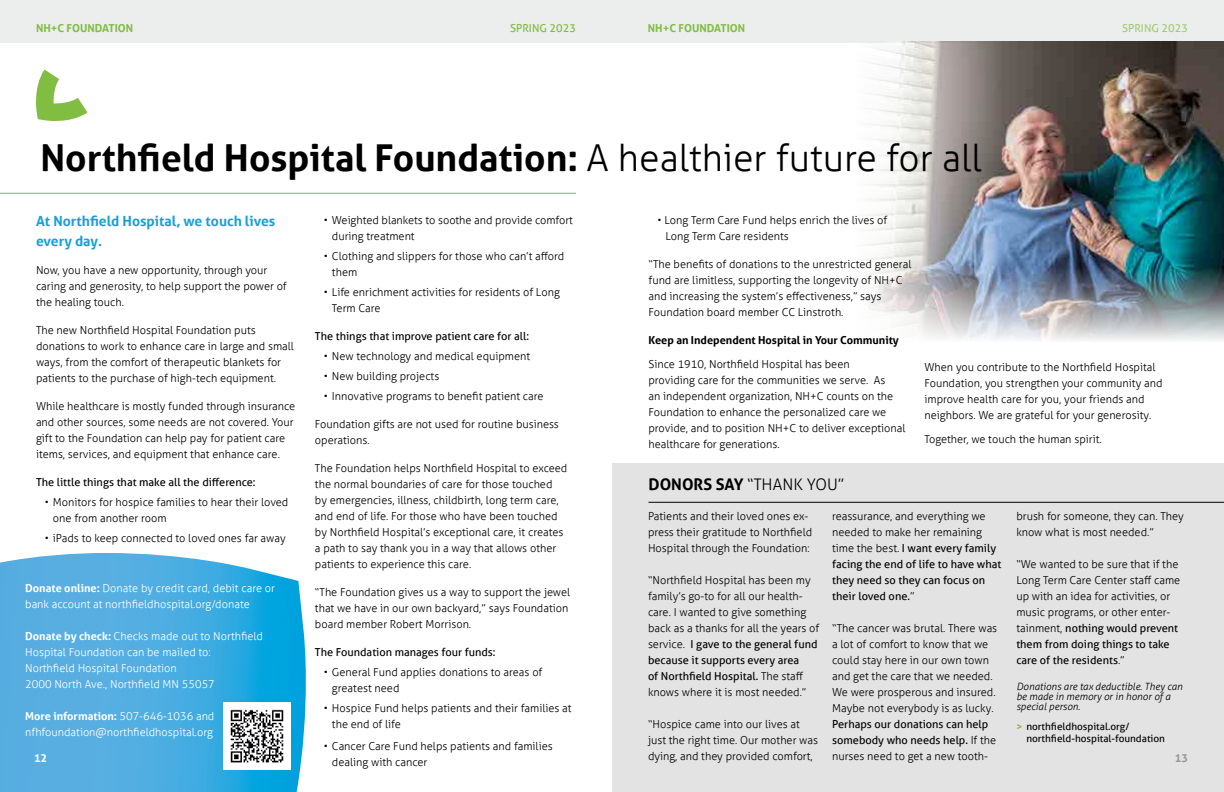
<style>
.page{position:relative;width:1224px;height:792px;background:#fff}
.page>*{position:absolute;margin:0;border:0;box-sizing:border-box;transform-origin:0 0}
.t1{font:700 37.1px "Aller";color:#000}
.t2{font:300 16px "Aller";color:#000}
.t3{font:700 14px/20px "Aller";color:#16a0db}
.t4{font:300 11px/16px "Aller";color:#000}
.t5{font:11px/16px "Aller";color:#000}
.t6{font:300 11px/16px "Aller";color:#fff}
.t7{font:700 11px "Aller";color:#000}
.t8{font:700 11px "Aller";color:#81bd41}
.t9{font:11px "Aller";color:#81bd41}
.t10{font:700 11px "Aller";color:#fff}
.t11{font:700 11px "Aller";color:#989898}
.t12{font:italic 300 10px/10px "Aller";color:#000}
.t13{font:10px/12px "Aller";color:#000}
.s1{font-weight:300}
.s2{font-weight:700}
.s3{font-weight:400}
.s4{font-weight:700;color:#81bd41}
</style>
<div class="page">
<div style="left:612px;top:464px;width:612px;height:328px;background:#e3e3e3"></div>
<svg style="left:0;top:553px;width:306px;height:239px;background:#4baee1"></svg>
<div style="left:0;top:0;width:1224px;height:42px;background:#eceded"></div>
<hr style="left:0;top:193px;width:576px;height:1px;background:#82bd41">
<svg style="left:36px;top:70px;width:51px;height:51px"></svg>
<img style="left:224px;top:702px;width:67px;height:67px">
<hr style="left:648px;top:502px;width:576px;height:1px;background:#000">
<img style="left:855px;top:41px;width:369px;height:226px">
<img style="left:868px;top:267px;width:356px;height:73px">
<p class="t8" style="left:36px;top:21px;width:99px">NH+C FOUNDATION</p>
<p class="t9" style="left:510px;top:22px;width:67px">SPRING 2023</p>
<p class="t8" style="left:648px;top:21px;width:99px">NH+C FOUNDATION</p>
<p class="t9" style="left:1122px;top:22px;width:67px">SPRING 2023</p>
<h1 class="t1" style="left:40px;top:135px;width:943px">Northfield Hospital Foundation: <span class="s1">A healthier future for all</span></h1>
<p class="t4" style="left:665px;top:212px;width:223px;text-indent:-8px">• Long Term Care Fund helps enrich the lives of<br>Long Term Care residents</p>
<p class="t4" style="left:648px;top:256px;width:264px">“The benefits of donations to the unrestricted general fund are limitless, supporting the longevity of NH+C and increasing the system’s effectiveness,” says Foundation board member CC Linstroth.</p>
<p class="t7" style="left:648px;top:333px;width:252px">Keep an Independent Hospital in Your Community</p>
<p class="t4" style="left:648px;top:356px;width:259px">Since 1910, Northfield Hospital has been<br>providing care for the communities we serve. As<br>an independent organization, NH+C counts on the Foundation to enhance the personalized care we provide, and to position NH+C to deliver exceptional healthcare for generations.</p>
<p class="t4" style="left:924px;top:359px;width:239px">When you contribute to the Northfield Hospital Foundation, you strengthen your community and improve health care for you, your friends and neighbors. We are grateful for your generosity.</p>
<p class="t3" style="left:36px;top:211px;width:241px">At Northfield Hospital, we touch lives every day.</p>
<p class="t4" style="left:36px;top:262px;width:252px">Now, you have a new opportunity, through your caring and generosity, to help support the power of the healing touch.</p>
<p class="t4" style="left:36px;top:322px;width:260px">The new Northfield Hospital Foundation puts donations to work to enhance care in large and small ways, from the comfort of therapeutic blankets for patients to the purchase of high-tech equipment.</p>
<p class="t4" style="left:36px;top:398px;width:261px">While healthcare is mostly funded through insurance and other sources, some needs are not covered. Your gift to the Foundation can help pay for patient care items, services, and equipment that enhance care.</p>
<p class="t5" style="left:36px;top:474px;width:221px">The little things that make all the difference:</p>
<p class="t4" style="left:53px;top:494px;width:237px;text-indent:-8px">• Monitors for hospice families to hear their loved one from another room</p>
<p class="t4" style="left:45px;top:530px;width:242px">• iPads to keep connected to loved ones far away</p>
<p class="t4" style="left:332px;top:212px;width:243px;text-indent:-8px">• Weighted blankets to soothe and provide comfort during treatment</p>
<p class="t4" style="left:332px;top:248px;width:234px;text-indent:-8px">• Clothing and slippers for those who can’t afford them</p>
<p class="t4" style="left:332px;top:284px;width:229px;text-indent:-8px">• Life enrichment activities for residents of Long<br>Term Care</p>
<p class="t5" style="left:315px;top:328px;width:216px">The things that improve patient care for all:</p>
<p class="t4" style="left:324px;top:348px;width:208px">• New technology and medical equipment</p>
<p class="t4" style="left:324px;top:368px;width:117px">• New building projects</p>
<p class="t4" style="left:324px;top:388px;width:221px">• Innovative programs to benefit patient care</p>
<p class="t4" style="left:315px;top:416px;width:245px">Foundation gifts are not used for routine business operations.</p>
<p class="t4" style="left:315px;top:460px;width:254px">The Foundation helps Northfield Hospital to exceed the normal boundaries of care for those touched<br>by emergencies, illness, childbirth, long term care, and end of life. For those who have been touched by Northfield Hospital’s exceptional care, it creates a path to say thank you in a way that allows other patients to experience this care.</p>
<p class="t4" style="left:315px;top:584px;width:257px">“The Foundation gives us a way to support the jewel that we have in our own backyard,” says Foundation board member Robert Morrison.</p>
<p class="t5" style="left:315px;top:644px;width:182px">The Foundation manages four funds:</p>
<p class="t4" style="left:332px;top:664px;width:212px;text-indent:-8px">• General Fund applies donations to areas of greatest need</p>
<p class="t4" style="left:332px;top:700px;width:241px;text-indent:-8px">• Hospice Fund helps patients and their families at the end of life</p>
<p class="t4" style="left:332px;top:738px;width:222px;text-indent:-8px">• Cancer Care Fund helps patients and families dealing with cancer</p>
<p class="t4" style="left:924px;top:431px;width:179px">Together, we touch the human spirit.</p>
<h2 class="t2" style="left:648px;top:475px;width:197px"><span class="s2">DONORS SAY</span> “THANK YOU”</h2>
<p class="t4" style="left:648px;top:508px;width:166px">Patients and their loved ones ex&shy;press their gratitude to Northfield<br>Hospital through the Foundation:</p>
<p class="t4" style="left:648px;top:572px;width:173px">“Northfield Hospital has been my family’s go-to for all our health&shy;care. I wanted to give something back as a thanks for all the years of service. <span class="s3">I gave to the general fund because it supports every area<br>of Northfield Hospital.</span> The staff knows where it is most needed.”</p>
<p class="t4" style="left:648px;top:716px;width:172px">“Hospice came into our lives at just the right time. Our mother was dying, and they provided comfort,</p>
<p class="t4" style="left:1016px;top:508px;width:169px">brush for someone, they can. They know what is most needed.”</p>
<p class="t4" style="left:1016px;top:556px;width:165px">“We wanted to be sure that if the<br>Long Term Care Center staff came up with an idea for activities, or music programs, or other enter&shy;tainment, <span class="s3">nothing would prevent them from doing things to take care of the residents</span>.”</p>
<p class="t12" style="left:1016px;top:681px;width:168px">Donations are tax deductible. They can be made in memory or in honor of a special person.</p>
<p class="t13" style="left:1026px;top:720px;width:140px;text-indent:-10px"><span class="s4">&gt;</span> northfieldhospital.org/ northfield-hospital-foundation</p>
<p class="t5" style="left:832px;top:508px;width:171px"><span class="s1">reassurance, and everything we needed to make her remaining time the best.</span> I want every family facing the end of life to have what they need so they can focus on their loved one.<span class="s1">”</span></p>
<p class="t4" style="left:832px;top:620px;width:167px">“The cancer was brutal. There was a lot of comfort to know that we could stay here in our own town and get the care that we needed.<br>We were prosperous and insured.<br>Maybe not everybody is as lucky.</p>
<p class="t5" style="left:832px;top:716px;width:166px">Perhaps our donations can help somebody who needs help. <span class="s1">If the nurses need to get a new tooth-</span></p>
<p class="t6" style="left:25px;top:580px;width:251px"><span class="s2">Donate online:</span> Donate by credit card, debit care or bank account at northfieldhospital.org/donate</p>
<p class="t6" style="left:25px;top:628px;width:239px"><span class="s2">Donate by check:</span> Checks made out to Northfield Hospital Foundation can be mailed to:<br>Northfield Hospital Foundation<br>2000 North Ave., Northfield MN 55057</p>
<p class="t6" style="left:25px;top:708px;width:191px"><span class="s2">More information:</span> 507-646-1036 and nfhfoundation@northfieldhospital.org</p>
<p class="t10" style="left:34px;top:751px;width:15px">12</p>
<p class="t11" style="left:1175px;top:751px;width:15px">13</p>
</div>
